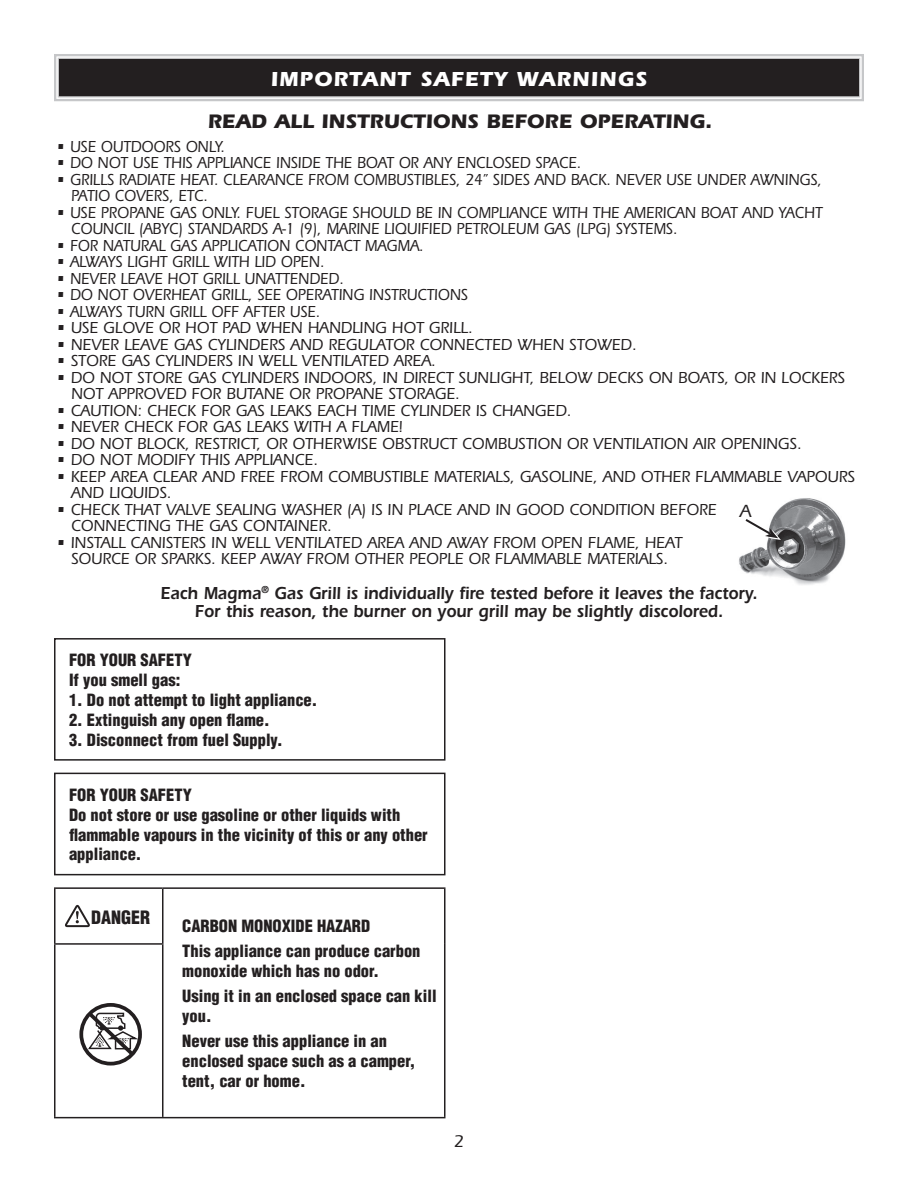
<style>
.page{position:relative;width:918px;height:1188px;background:#fff}
.page>*{position:absolute;margin:0;border:0;box-sizing:border-box;transform-origin:0 0}
.t1{font:700 21px "Itc Eras";letter-spacing:.05em;color:#fff}
.t2{font:700 20.25px "Itc Eras";color:#231f20}
.t3{font:500 18.15px "Itc Eras";color:#231f20}
.t4{font:600 18px/18px "Itc Eras";color:#231f20;text-align:center;scale:.9 1}
.t5{font:900 condensed 18px "Helvetica";color:#231f20}
.t6{font:500 17.55px "Itc Eras";color:#231f20}
.t7{font:500 16.5px/16.5px "Itc Eras";color:#231f20;scale:.95 1}
.t8{font:500 16.5px/16.5px "Itc Eras";color:#231f20;scale:.9 1}
.t9{font:900 condensed 16.5px/19.8px "Helvetica";color:#231f20}
</style>
<div class="page">
<svg style="left:54px;top:54px;width:810px;height:48px;background:#4a4748"></svg>
<div style="left:58px;top:58px;width:802px;height:39px;border:1px solid #c6c7c9"></div>
<img style="left:739px;top:498px;width:107px;height:87px">
<svg style="left:743px;top:517px;width:38px;height:23px"></svg>
<div style="left:54px;top:638px;width:392px;height:123px;border:2px solid #231f20"></div>
<div style="left:54px;top:773px;width:392px;height:102px;border:2px solid #231f20"></div>
<hr style="left:54px;top:887px;width:109px;height:2px;background:#231f20">
<hr style="left:54px;top:889px;width:2px;height:54px;background:#231f20">
<hr style="left:163px;top:887px;width:283px;height:2px;background:#231f20">
<hr style="left:162px;top:889px;width:2px;height:54px;background:#231f20">
<hr style="left:444px;top:889px;width:2px;height:55px;background:#231f20">
<hr style="left:54px;top:943px;width:109px;height:2px;background:#231f20">
<hr style="left:54px;top:945px;width:1px;height:172px;background:#231f20">
<hr style="left:162px;top:945px;width:1px;height:172px;background:#231f20">
<hr style="left:444px;top:944px;width:1px;height:173px;background:#231f20">
<hr style="left:54px;top:1117px;width:391px;height:1px;background:#231f20">
<svg style="left:65px;top:905px;width:25px;height:22px"></svg>
<div style="left:79px;top:1003px;width:63px;height:63px;border:4px solid #231f20;border-radius:50%"></div>
<svg style="left:84px;top:1008px;width:58px;height:52px"></svg>
<p class="t1" style="left:271px;top:71px;width:378px">IMPORTANT SAFETY WARNINGS</p>
<p class="t2" style="left:208px;top:114px;width:506px">READ ALL INSTRUCTIONS BEFORE OPERATING.</p>
<p class="t8" style="left:57px;top:140px;width:189px">• USE OUTDOORS ONLY.</p>
<p class="t8" style="left:57px;top:156px;width:584px">• DO NOT USE THIS APPLIANCE INSIDE THE BOAT OR ANY ENCLOSED SPACE.</p>
<p class="t8" style="left:71px;top:173px;width:836px;text-indent:-15px">• GRILLS RADIATE HEAT. CLEARANCE FROM COMBUSTIBLES, 24” SIDES AND BACK. NEVER USE UNDER AWNINGS,<br>PATIO COVERS, ETC.</p>
<p class="t8" style="left:71px;top:206px;width:836px;text-indent:-15px">• USE PROPANE GAS ONLY. FUEL STORAGE SHOULD BE IN COMPLIANCE WITH THE AMERICAN BOAT AND YACHT<br>COUNCIL (ABYC) STANDARDS A-1 (9), MARINE LIQUIFIED PETROLEUM GAS (LPG) SYSTEMS.</p>
<p class="t8" style="left:57px;top:239px;width:409px">• FOR NATURAL GAS APPLICATION CONTACT MAGMA.</p>
<p class="t8" style="left:57px;top:255px;width:299px">• ALWAYS LIGHT GRILL WITH LID OPEN.</p>
<p class="t8" style="left:57px;top:272px;width:321px">• NEVER LEAVE HOT GRILL UNATTENDED.</p>
<p class="t8" style="left:57px;top:288px;width:459px">• DO NOT OVERHEAT GRILL, SEE OPERATING INSTRUCTIONS</p>
<p class="t8" style="left:57px;top:305px;width:295px">• ALWAYS TURN GRILL OFF AFTER USE.</p>
<p class="t7" style="left:57px;top:321px;width:439px">• USE GLOVE OR HOT PAD WHEN HANDLING HOT GRILL.</p>
<p class="t7" style="left:57px;top:338px;width:612px">• NEVER LEAVE GAS CYLINDERS AND REGULATOR CONNECTED WHEN STOWED.</p>
<p class="t7" style="left:57px;top:354px;width:401px">• STORE GAS CYLINDERS IN WELL VENTILATED AREA.</p>
<p class="t7" style="left:71px;top:371px;width:816px;text-indent:-15px">• DO NOT STORE GAS CYLINDERS INDOORS, IN DIRECT SUNLIGHT, BELOW DECKS ON BOATS, OR IN LOCKERS<br>NOT APPROVED FOR BUTANE OR PROPANE STORAGE.</p>
<p class="t7" style="left:57px;top:404px;width:544px">• CAUTION: CHECK FOR GAS LEAKS EACH TIME CYLINDER IS CHANGED.</p>
<p class="t7" style="left:57px;top:420px;width:366px">• NEVER CHECK FOR GAS LEAKS WITH A FLAME!</p>
<p class="t7" style="left:57px;top:437px;width:786px">• DO NOT BLOCK, RESTRICT, OR OTHERWISE OBSTRUCT COMBUSTION OR VENTILATION AIR OPENINGS.</p>
<p class="t7" style="left:57px;top:453px;width:277px">• DO NOT MODIFY THIS APPLIANCE.</p>
<p class="t7" style="left:71px;top:470px;width:827px;text-indent:-15px">• KEEP AREA CLEAR AND FREE FROM COMBUSTIBLE MATERIALS, GASOLINE, AND OTHER FLAMMABLE VAPOURS<br>AND LIQUIDS.</p>
<p class="t7" style="left:71px;top:503px;width:681px;text-indent:-15px">• CHECK THAT VALVE SEALING WASHER (A) IS IN PLACE AND IN GOOD CONDITION BEFORE<br>CONNECTING THE GAS CONTAINER.</p>
<p class="t7" style="left:57px;top:536px;width:660px;text-align:center">• INSTALL CANISTERS IN WELL VENTILATED AREA AND AWAY FROM OPEN FLAME, HEAT<br>SOURCE OR SPARKS. KEEP AWAY FROM OTHER PEOPLE OR FLAMMABLE MATERIALS.</p>
<p class="t3" style="left:740px;top:505px;width:13px">A</p>
<p class="t4" style="left:161px;top:586px;width:665px">Each Magma<sup>®</sup> Gas Grill is individually fire tested before it leaves the factory.<br>For this reason, the burner on your grill may be slightly discolored.</p>
<p class="t9" style="left:69px;top:652px;width:124px">FOR YOUR SAFETY<br>If you smell gas:</p>
<p class="t9" style="left:69px;top:691px;width:250px">1. Do not attempt to light appliance.</p>
<p class="t9" style="left:69px;top:711px;width:202px">2. Extinguish any open flame.</p>
<p class="t9" style="left:69px;top:731px;width:215px">3. Disconnect from fuel Supply.</p>
<p class="t9" style="left:69px;top:786px;width:360px">FOR YOUR SAFETY<br>Do not store or use gasoline or other liquids with flammable vapours in the vicinity of this or any other appliance.</p>
<p class="t5" style="left:91px;top:910px;width:61px">DANGER</p>
<p class="t9" style="left:182px;top:915px;width:240px;line-height:25.2px">CARBON MONOXIDE HAZARD<br>This appliance can produce carbon</p>
<p class="t9" style="left:182px;top:960px;width:256px;line-height:25.2px">monoxide which has no odor.<br>Using it in an enclosed space can kill</p>
<p class="t9" style="left:182px;top:1005px;width:206px;line-height:25.2px">you.<br>Never use this appliance in an</p>
<p class="t9" style="left:182px;top:1053px;width:234px">enclosed space such as a camper, tent, car or home.</p>
<p class="t6" style="left:454px;top:1135px;width:12px">2</p>
</div>
